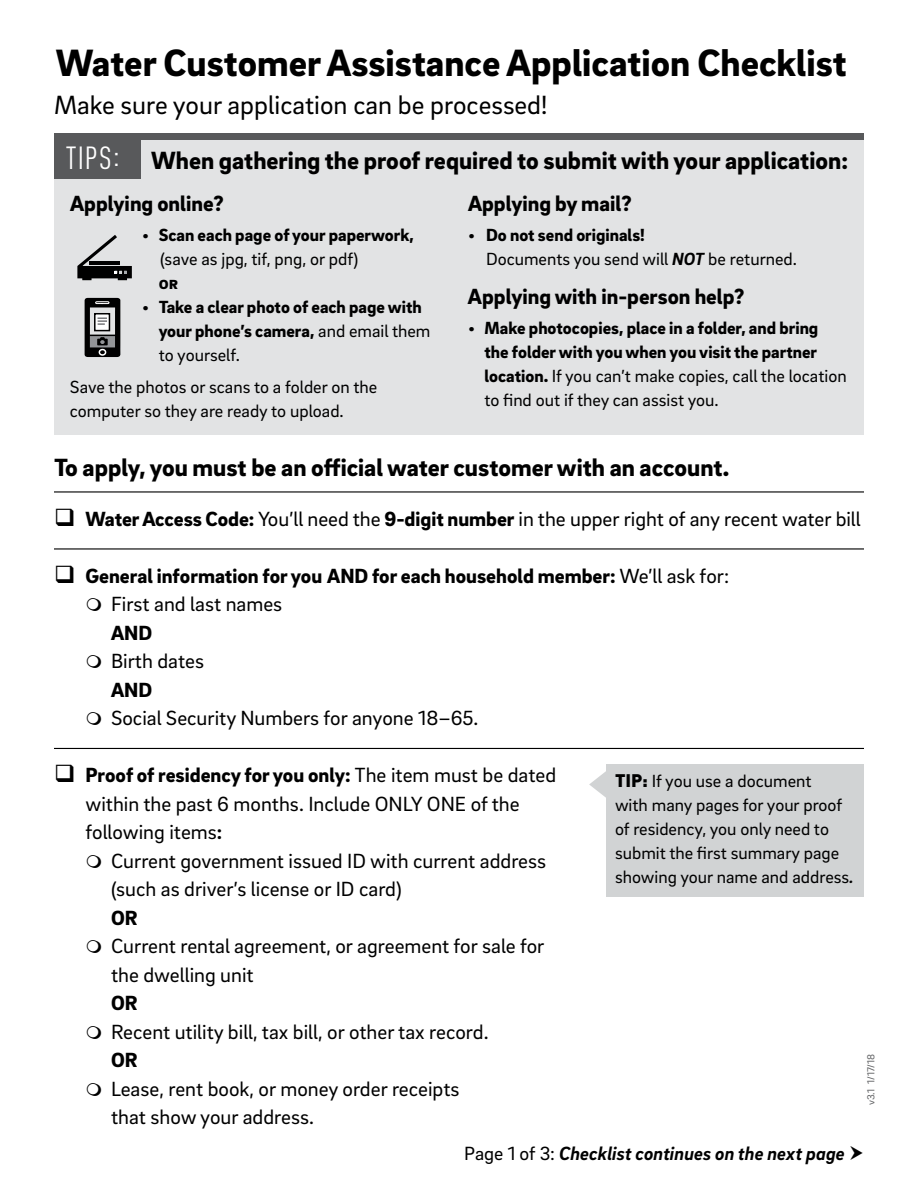
<style>
.page{position:relative;width:918px;height:1188px;background:#fff}
.page>*{position:absolute;margin:0;border:0;box-sizing:border-box;transform-origin:0 0}
.t1{font:900 39px "Brix Sans";color:#000}
.t2{font:condensed 31.5px "DIN Pro";color:#fff}
.t3{font:27px "Brix Sans";color:#000}
.t4{font:900 25.5px "Brix Sans";color:#000}
.t5{font:900 22.5px "Brix Sans";color:#000}
.t6{font:21px/28.5px "Brix Sans";color:#000}
.t7{font:900 21px/28.5px "Brix Sans";color:#000}
.t8{font:italic 700 19.65px "Brix Sans";color:#000}
.t9{font:900 18px/24px "Brix Sans";color:#000}
.t10{font:18px/24px "Brix Sans";color:#000}
.t11{font:10.5px "Brix Sans";color:#636466}
.s1{font-weight:500}
.s2{font-weight:900}
.s3{font-weight:700;font-style:italic}
.s4{font-weight:400}
.s5{font-weight:700}
.s6{font-family:"DIN Pro";font-weight:900}
.s7{font-weight:500;font-style:italic}
.s8{font-weight:400;font-style:normal}
</style>
<div class="page">
<div style="left:54px;top:133px;width:810px;height:7px;background:#58595b"></div>
<hr style="left:54px;top:491px;width:810px;height:2px;background:#000">
<hr style="left:54px;top:548px;width:810px;height:2px;background:#000">
<hr style="left:54px;top:748px;width:810px;height:1px;background:#000">
<div style="left:54px;top:140px;width:810px;height:295px;background:#e2e3e4"></div>
<svg style="left:77px;top:235px;width:55px;height:45px"></svg>
<svg style="left:85px;top:298px;width:35px;height:59px"></svg>
<svg style="left:589px;top:771px;width:17px;height:27px"></svg>
<div style="left:606px;top:765px;width:258px;height:132px;background:#d1d3d4"></div>
<div style="left:54px;top:138px;width:87px;height:40px;background:#58595b"></div>
<h1 class="t1" style="left:56px;top:37px;width:793px">Water Customer Assistance Application Checklist</h1>
<p class="t3" style="left:54px;top:87px;width:495px">Make sure your application can be processed!</p>
<h2 class="t2" style="left:66px;top:135px;width:55px">TIPS:</h2>
<p class="t4" style="left:151px;top:144px;width:698px">When gathering the proof required to submit with your application:</p>
<p class="t5" style="left:70px;top:188px;width:155px">Applying online?</p>
<p class="t5" style="left:468px;top:188px;width:165px">Applying by mail?</p>
<p class="t10" style="left:486px;top:222px;width:313px;text-indent:-18px"><span class="s1">•</span> <span class="s2">Do not send originals!<br></span>Documents you send will <span class="s3">NOT</span> be returned.</p>
<p class="t5" style="left:468px;top:281px;width:278px">Applying with in-person help?</p>
<p class="t9" style="left:485px;top:315px;width:364px;text-indent:-17px"><span class="s1">•</span> Make photocopies, place in a folder, and bring the folder with you when you visit the partner location. <span class="s4">If you can’t make copies, call the location to find out if they can assist you.</span></p>
<p class="t9" style="left:160px;top:222px;width:255px;text-indent:-18px"><span class="s1">•</span> Scan each page of your paperwork, <span class="s4">(save as jpg, tif, png, or pdf)</span></p>
<p class="t9" style="left:159px;top:270px;width:21px">or</p>
<p class="t9" style="left:159px;top:294px;width:273px;text-indent:-17px"><span class="s1">•</span> Take a clear photo of each page with your phone’s camera, <span class="s4">and email them to yourself.</span></p>
<p class="t10" style="left:70px;top:374px;width:309px">Save the photos or scans to a folder on the computer so they are ready to upload.</p>
<p class="t4" style="left:54px;top:451px;width:677px">To apply, you must be an official water customer with an account.</p>
<p class="t6" style="left:54px;top:503px;width:808px">❑ <span class="s2">Water Access Code:</span> You’ll need the <span class="s2">9-digit number</span> in the upper right of any recent water bill</p>
<p class="t7" style="left:111px;top:560px;width:620px;text-indent:-57px">❑ General information for you AND for each household member: <span class="s4">We’ll ask for:<br>First and last names</span></p>
<p class="t7" style="left:111px;top:617px;width:43px">AND</p>
<p class="t6" style="left:111px;top:646px;width:95px">Birth dates</p>
<p class="t7" style="left:111px;top:674px;width:43px">AND</p>
<p class="t6" style="left:111px;top:703px;width:369px">Social Security Numbers for anyone 18–65.</p>
<p class="t6" style="left:86px;top:760px;width:472px;text-indent:-32px">❑ <span class="s2">Proof of residency for you only:</span> The item must be dated within the past 6 months. Include ONLY ONE of the following items<span class="s5">:</span></p>
<p class="t6" style="left:111px;top:845px;width:437px">Current government issued ID with current address (such as driver’s license or ID card)</p>
<p class="t7" style="left:111px;top:902px;width:28px">OR</p>
<p class="t6" style="left:111px;top:931px;width:435px">Current rental agreement, or agreement for sale for the dwelling unit</p>
<p class="t7" style="left:111px;top:988px;width:28px">OR</p>
<p class="t6" style="left:111px;top:1016px;width:379px">Recent utility bill, tax bill, or other tax record.</p>
<p class="t7" style="left:111px;top:1045px;width:28px">OR</p>
<p class="t6" style="left:111px;top:1073px;width:350px">Lease, rent book, or money order receipts that show your address.</p>
<p class="t10" style="left:615px;top:769px;width:240px"><span class="s6">TIP:</span> If you use a document<br>with many pages for your proof of residency, you only need to submit the first summary page showing your name and address<span class="s7">.</span></p>
<p class="t11" style="left:864px;top:1105px;width:53px;rotate:-90deg">v3.1 1/17/18</p>
<p class="t8" style="left:464px;top:1140px;width:382px"><span class="s8">Page 1 of 3:</span> Checklist continues on the next page</p>
</div>
